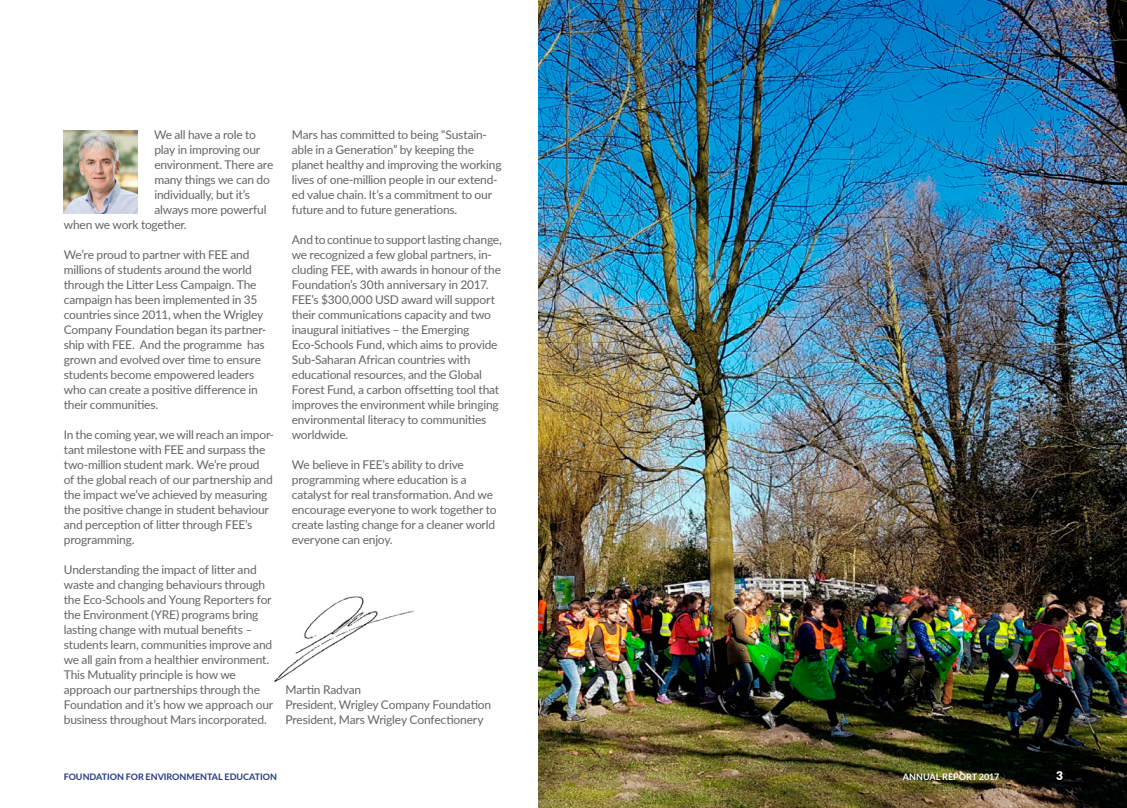
<style>
.page{position:relative;width:1127px;height:808px;background:#fff}
.page>*{position:absolute;margin:0;border:0;box-sizing:border-box;transform-origin:0 0}
.t1{font:12px/15px "Lato";letter-spacing:-.015em;color:#646463}
.t2{font:900 12px "Lato";color:#fff}
.t3{font:700 9px "Lato";color:#243986}
.t4{font:700 9px "Lato";color:#fff}
</style>
<div class="page">
<img style="left:538px;top:0;width:589px;height:808px">
<img style="left:64px;top:131px;width:73px;height:82px">
<img style="left:274px;top:596px;width:139px;height:87px">
<p class="t1" style="left:154px;top:127px;width:103px">We all have a role to</p>
<p class="t1" style="left:154px;top:142px;width:107px">play in improving our</p>
<p class="t1" style="left:154px;top:157px;width:120px">environment. There are</p>
<p class="t1" style="left:154px;top:172px;width:117px">many things we can do</p>
<p class="t1" style="left:154px;top:187px;width:97px">individually, but it’s</p>
<p class="t1" style="left:154px;top:202px;width:114px">always more powerful</p>
<p class="t1" style="left:64px;top:217px;width:124px">when we work together.</p>
<p class="t1" style="left:64px;top:247px;width:204px">We’re proud to partner with FEE and millions of students around the world through the Litter Less Campaign. The campaign has been implemented in 35 countries since 2011, when the Wrigley Company Foundation began its partner&shy;ship with FEE. And the programme has grown and evolved over time to ensure students become empowered leaders who can create a positive difference in their communities.</p>
<p class="t1" style="left:64px;top:427px;width:211px">In the coming year, we will reach an impor&shy;tant milestone with FEE and surpass the two-million student mark. We’re proud<br>of the global reach of our partnership and the impact we’ve achieved by measuring the positive change in student behaviour and perception of litter through FEE’s programming.</p>
<p class="t1" style="left:64px;top:562px;width:211px">Understanding the impact of litter and waste and changing behaviours through the Eco-Schools and Young Reporters for the Environment (YRE) programs bring lasting change with mutual benefits – students learn, communities improve and we all gain from a healthier environment.<br>This Mutuality principle is how we approach our partnerships through the Foundation and it’s how we approach our business throughout Mars incorporated.</p>
<p class="t1" style="left:292px;top:127px;width:211px">Mars has committed to being “Sustain&shy;able in a Generation” by keeping the planet healthy and improving the working lives of one-million people in our extend&shy;ed value chain. It’s a commitment to our future and to future generations.</p>
<p class="t1" style="left:292px;top:232px;width:211px">And to continue to support lasting change, we recognized a few global partners, in&shy;cluding FEE, with awards in honour of the Foundation’s 30th anniversary in 2017.<br>FEE’s $300,000 USD award will support their communications capacity and two inaugural initiatives – the Emerging Eco-Schools Fund, which aims to provide Sub-Saharan African countries with educational resources, and the Global Forest Fund, a carbon offsetting tool that improves the environment while bringing environmental literacy to communities worldwide.</p>
<p class="t1" style="left:292px;top:457px;width:206px">We believe in FEE’s ability to drive programming where education is a catalyst for real transformation. And we encourage everyone to work together to create lasting change for a cleaner world everyone can enjoy.</p>
<p class="t1" style="left:285px;top:682px;width:207px">Martin Radvan<br>President, Wrigley Company Foundation<br>President, Mars Wrigley Confectionery</p>
<p class="t3" style="left:64px;top:770px;width:215px">FOUNDATION FOR ENVIRONMENTAL EDUCATION</p>
<p class="t4" style="left:903px;top:770px;width:98px">ANNUAL REPORT 2017</p>
<p class="t2" style="left:1056px;top:766px;width:8px">3</p>
</div>
